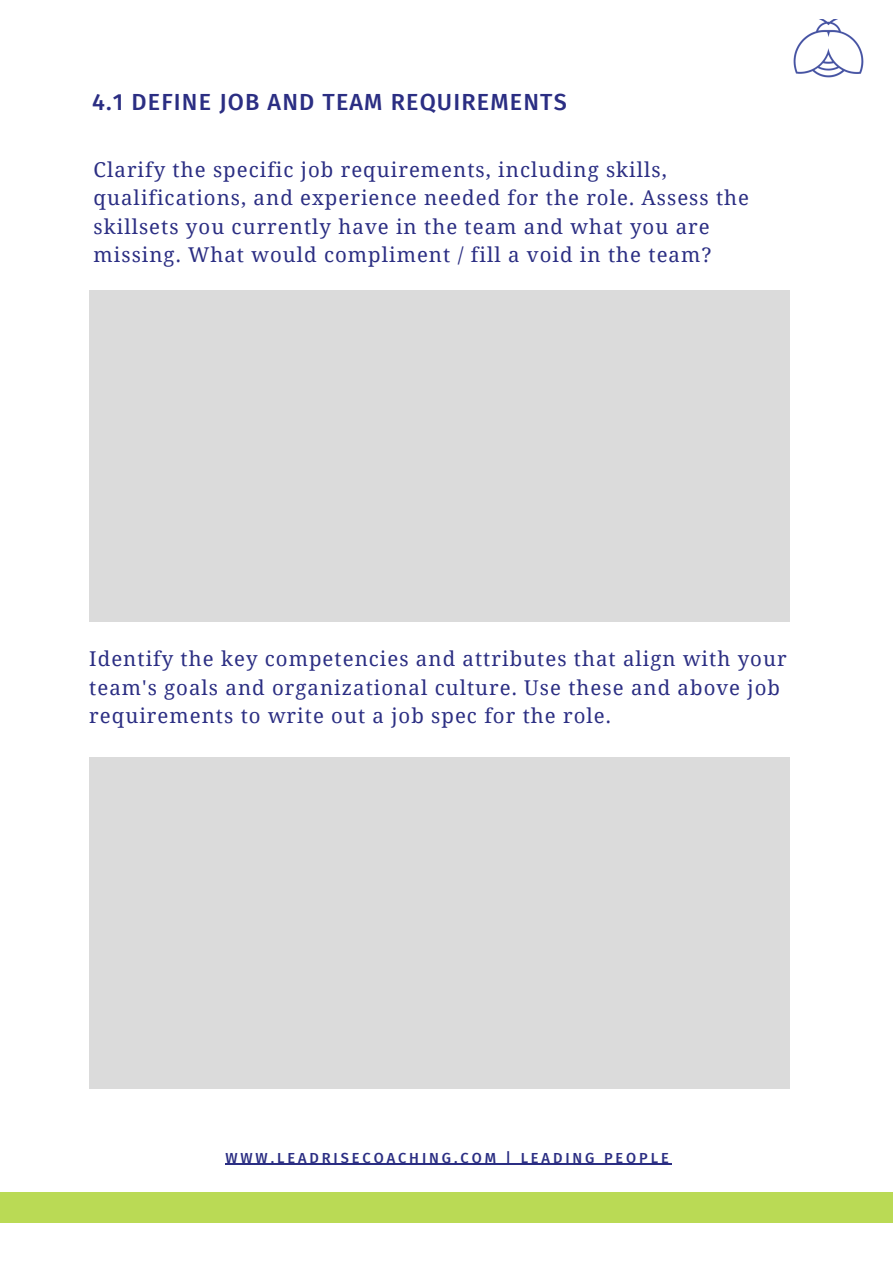
<style>
.page{position:relative;width:893px;height:1264px;background:#fff}
.page>*{position:absolute;margin:0;border:0;box-sizing:border-box;transform-origin:0 0}
.t1{font:500 23.25px "Fira Sans";letter-spacing:.05em;color:#2b2e83}
.t2{font:20.4px/28.5px "Noto Serif";letter-spacing:.05em;color:#2b2e83}
.t3{font:500 14.55px "Fira Sans";letter-spacing:.2em;color:#2b2e83}
</style>
<div class="page">
<div style="left:89px;top:290px;width:700px;height:331px;background:#dbdbdb"></div>
<div style="left:0;top:1192px;width:892px;height:30px;background:#bada55"></div>
<div style="left:89px;top:757px;width:700px;height:331px;background:#dbdbdb"></div>
<img style="left:793px;top:19px;width:71px;height:59px">
<hr style="left:225px;top:1163px;width:274px;height:1px;background:#2b2e83">
<hr style="left:499px;top:1163px;width:32px;height:1px;background:#2b2e83">
<hr style="left:531px;top:1163px;width:140px;height:1px;background:#2b2e83">
<p class="t1" style="left:92px;top:88px;width:476px">4.1 DEFINE JOB AND TEAM REQUIREMENTS</p>
<p class="t2" style="left:94px;top:155px;width:657px">Clarify the specific job requirements, including skills, qualifications, and experience needed for the role. Assess the skillsets you currently have in the team and what you are missing. What would compliment / fill a void in the team?</p>
<p class="t2" style="left:89px;top:644px;width:698px">Identify the key competencies and attributes that align with your team's goals and organizational culture. Use these and above job requirements to write out a job spec for the role.</p>
<p class="t3" style="left:225px;top:1148px;width:445px">WWW.LEADRISECOACHING.COM | LEADING PEOPLE</p>
</div>
